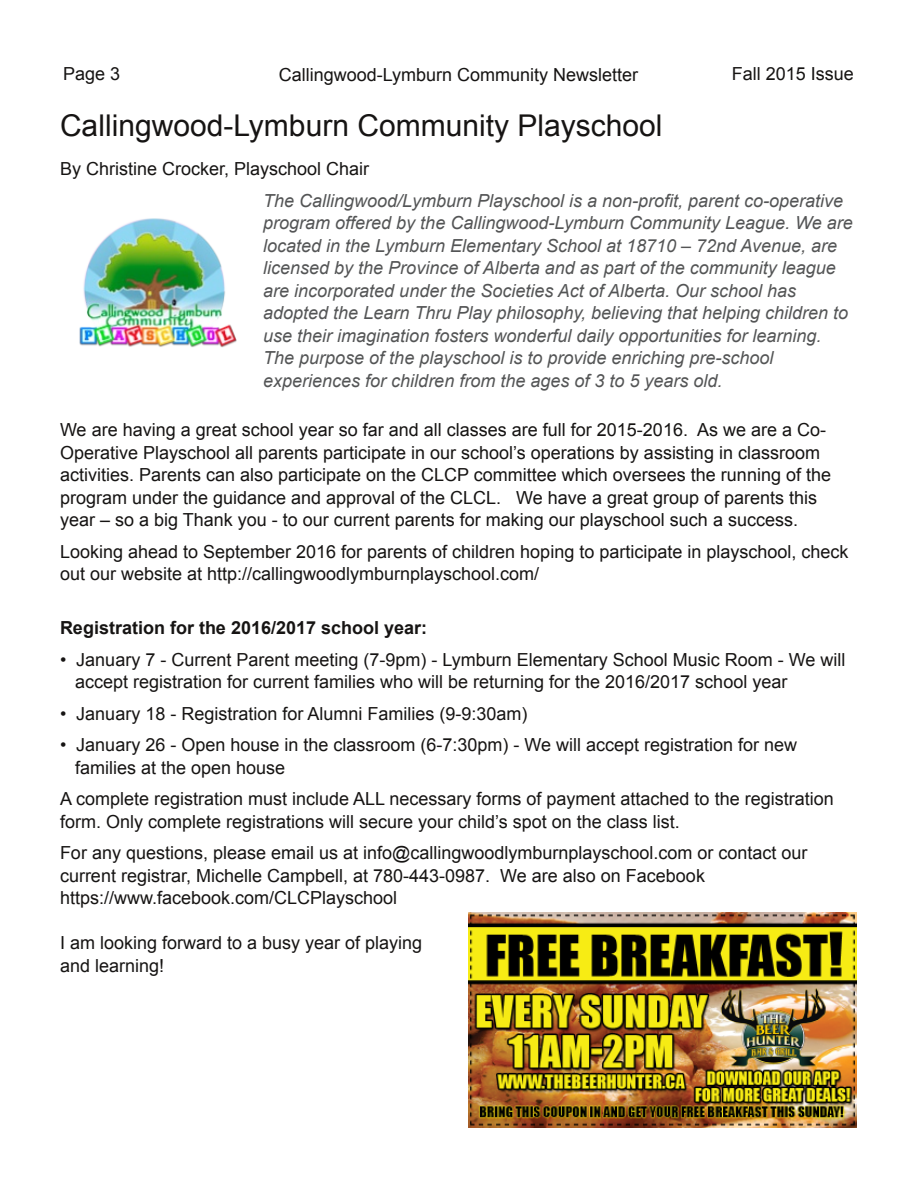
<style>
.page{position:relative;width:918px;height:1188px;background:#fff}
.page>*{position:absolute;margin:0;border:0;box-sizing:border-box;transform-origin:0 0}
.t1{font:30px "Arial";color:#161413}
.t2{font:18px/22.5px "Arial";color:#161413}
.t3{font:italic 18px/22.5px "Arial";color:#545556}
.t4{font:700 18px "Arial";color:#161413}
</style>
<div class="page">
<img style="left:79px;top:218px;width:158px;height:130px">
<img style="left:468px;top:912px;width:389px;height:216px">
<p class="t2" style="left:63px;top:63px;width:59px">Page 3</p>
<p class="t2" style="left:279px;top:63px;width:361px">Callingwood-Lymburn Community Newsletter</p>
<p class="t2" style="left:732px;top:63px;width:124px">Fall 2015 Issue</p>
<h1 class="t1" style="left:60px;top:109px;width:604px">Callingwood-Lymburn Community Playschool</h1>
<p class="t2" style="left:60px;top:158px;width:311px">By Christine Crocker, Playschool Chair</p>
<p class="t3" style="left:263px;top:189px;width:591px">The Callingwood/Lymburn Playschool is a non-profit, parent co-operative program offered by the Callingwood-Lymburn Community League. We are located in the Lymburn Elementary School at 18710 – 72nd Avenue, are licensed by the Province of Alberta and as part of the community league are incorporated under the Societies Act of Alberta. Our school has adopted the Learn Thru Play philosophy, believing that helping children to use their imagination fosters wonderful daily opportunities for learning.<br>The purpose of the playschool is to provide enriching pre-school experiences for children from the ages of 3 to 5 years old.</p>
<p class="t2" style="left:60px;top:419px;width:773px">We are having a great school year so far and all classes are full for 2015-2016. As we are a Co-Operative Playschool all parents participate in our school’s operations by assisting in classroom activities. Parents can also participate on the CLCP committee which oversees the running of the program under the guidance and approval of the CLCL. We have a great group of parents this year – so a big Thank you - to our current parents for making our playschool such a success.</p>
<p class="t2" style="left:60px;top:540px;width:790px">Looking ahead to September 2016 for parents of children hoping to participate in playschool, check out our website at http://callingwoodlymburnplayschool.com/</p>
<p class="t4" style="left:60px;top:618px;width:369px">Registration for the 2016/2017 school year:</p>
<p class="t2" style="left:75px;top:648px;width:772px;text-indent:-15px">• January 7 - Current Parent meeting (7-9pm) - Lymburn Elementary School Music Room - We will accept registration for current families who will be returning for the 2016/2017 school year</p>
<p class="t2" style="left:60px;top:702px;width:469px">• January 18 - Registration for Alumni Families (9-9:30am)</p>
<p class="t2" style="left:75px;top:734px;width:724px;text-indent:-15px">• January 26 - Open house in the classroom (6-7:30pm) - We will accept registration for new families at the open house</p>
<p class="t2" style="left:60px;top:788px;width:775px">A complete registration must include ALL necessary forms of payment attached to the registration form. Only complete registrations will secure your child’s spot on the class list.</p>
<p class="t2" style="left:60px;top:842px;width:749px">For any questions, please email us at info@callingwoodlymburnplayschool.com or contact our current registrar, Michelle Campbell, at 780-443-0987. We are also on Facebook https://www.facebook.com/CLCPlayschool</p>
<p class="t2" style="left:60px;top:932px;width:364px">I am looking forward to a busy year of playing and learning!</p>
</div>
